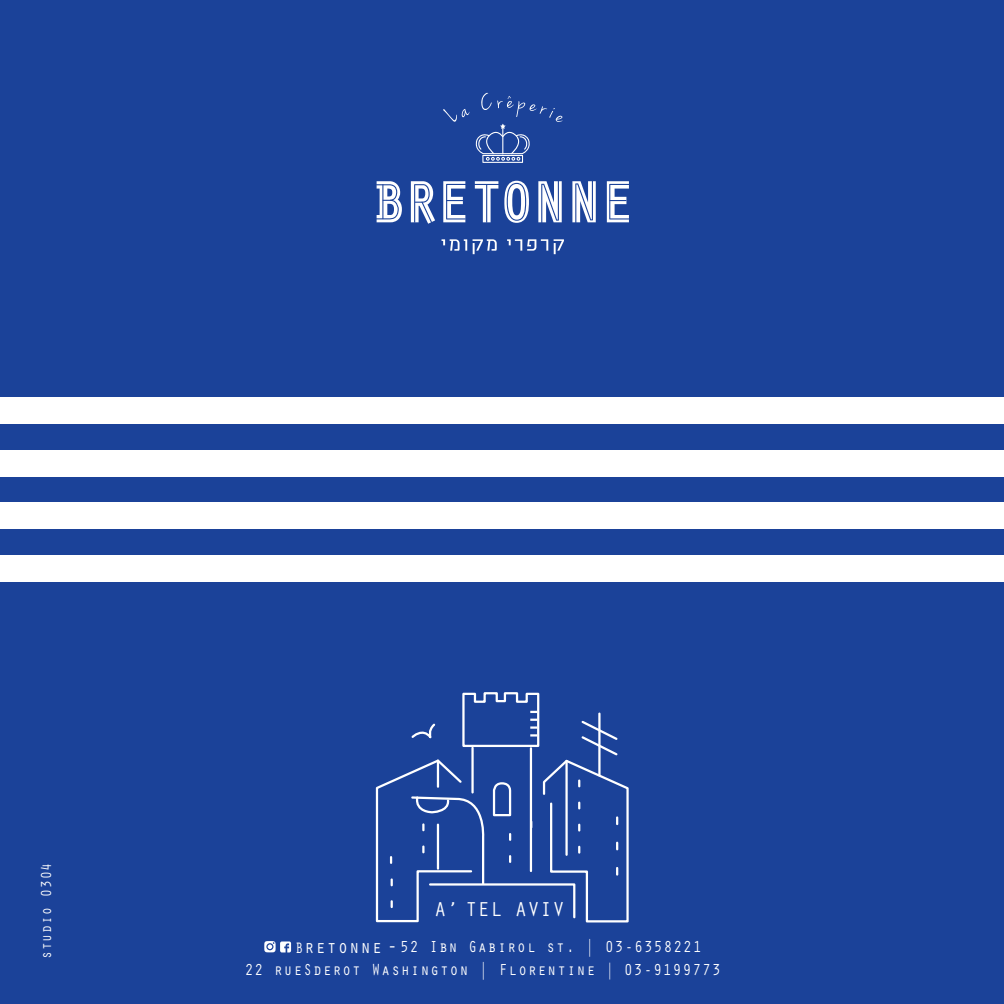
<style>
.page{position:relative;width:1004px;height:1004px;background:#fff}
.page>*{position:absolute;margin:0;border:0;box-sizing:border-box;transform-origin:0 0}
.t1{font:20.85px "Orator Std";color:#fff}
.t2{font:16.5px/23px "Orator Std";letter-spacing:.08em;color:#fff;scale:.87 1}
.t3{font:15px "Orator Std";letter-spacing:.08em;color:#fff;scale:.87 1}
.s1{font-size:15.6px}
.s2{font-size:19.05px}
.s3{font-family:"DIN Pro";font-size:19.05px}
</style>
<div class="page">
<div style="left:0;top:0;width:1003px;height:1003px;background:#1b4299"></div>
<div style="left:0;top:398px;width:1003px;height:26px;background:#fff"></div>
<div style="left:0;top:450px;width:1003px;height:26px;background:#fff"></div>
<div style="left:0;top:503px;width:1003px;height:26px;background:#fff"></div>
<div style="left:0;top:555px;width:1003px;height:26px;background:#fff"></div>
<svg style="left:441px;top:239px;width:55px;height:15px"></svg>
<svg style="left:507px;top:239px;width:57px;height:15px"></svg>
<svg style="left:376px;top:181px;width:26px;height:41px"></svg>
<hr style="left:382px;top:184px;width:1px;height:35px;background:#1b4299">
<svg style="left:411px;top:181px;width:24px;height:43px"></svg>
<svg style="left:443px;top:181px;width:23px;height:41px"></svg>
<svg style="left:607px;top:181px;width:22px;height:41px"></svg>
<svg style="left:474px;top:181px;width:55px;height:42px"></svg>
<svg style="left:538px;top:181px;width:23px;height:42px"></svg>
<svg style="left:572px;top:181px;width:23px;height:42px"></svg>
<svg style="left:443px;top:93px;width:119px;height:70px"></svg>
<svg style="left:375px;top:692px;width:254px;height:231px"></svg>
<svg style="left:264px;top:941px;width:27px;height:11px"></svg>
<p class="t3" style="left:35px;top:959px;width:113px;rotate:-90deg">studio 0304</p>
<p class="t1" style="left:434px;top:893px;width:132px">A’ TEL AVIV</p>
<p class="t2" style="left:245px;top:934px;width:548px;text-indent:50px"><span class="s1">B</span><span class="s2">retonne</span> <span class="s3">-</span> 52 Ibn Gabirol st. | 03-6358221<br>22 rueSderot Washington | Florentine <span class="s1">|</span> 03-9199773</p>
</div>
